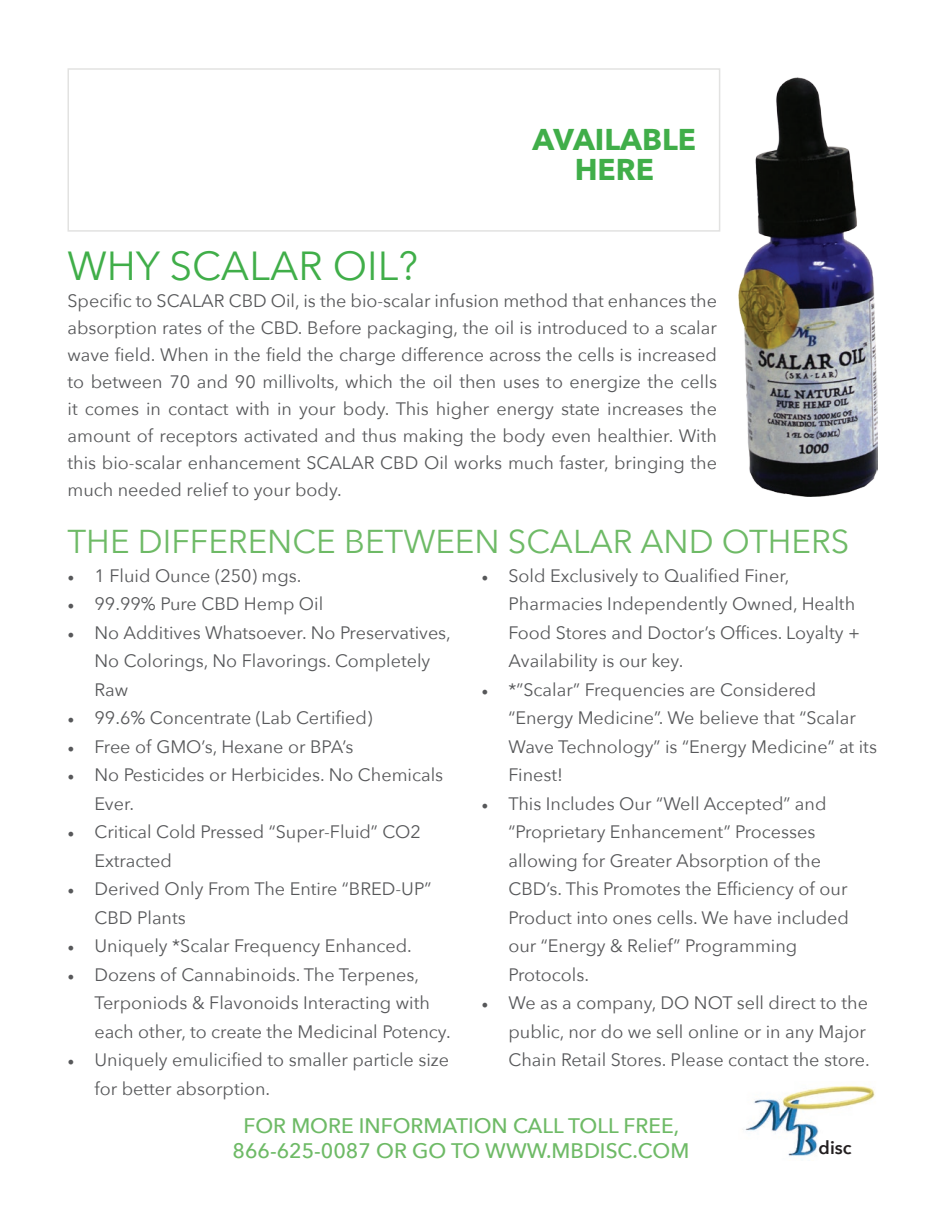
<style>
.page{position:relative;width:945px;height:1215px;background:#fff}
.page>*{position:absolute;margin:0;border:0;box-sizing:border-box;transform-origin:0 0}
.t1{font:40.5px "Avenir Next";color:#40ae49}
.t2{font:33px "Avenir Next";color:#6eba66}
.t3{font:700 30px/30px "Avenir Next";color:#40ae49;text-align:center}
.t4{font:500 21px/25.2px "Avenir Next";color:#6eba66;text-align:center}
.t5{font:18px/28.5px "Avenir Next";color:#57585a}
.t6{font:600 18px "Avenir Next";color:#231f20}
.s1{font-family:"Minion Pro"}
</style>
<div class="page">
<img style="left:738px;top:77px;width:140px;height:419px">
<img style="left:745px;top:1085px;width:130px;height:71px">
<div style="left:68px;top:68px;width:652px;height:164px;background:#fff;border:2px solid #e2e2e1"></div>
<h3 class="t3" style="left:533px;top:124px;width:165px">AVAILABLE<br>HERE</h3>
<h1 class="t1" style="left:68px;top:231px;width:352px">WHY SCALAR OIL?</h1>
<p class="t5" style="left:68px;top:286px;width:651px;line-height:27px;text-align:justify">Specific to SCALAR CBD Oil, is the bio-scalar infusion method that enhances the absorption rates of the CBD. Before packaging, the oil is introduced to a scalar wave field. When in the field the charge difference across the cells is increased to between 70 and 90 millivolts, which the oil then uses to energize the cells it comes in contact with in your body. This higher energy state increases the amount of receptors activated and thus making the body even healthier. With this bio-scalar enhancement SCALAR CBD Oil works much faster, bringing the much needed relief to your body.</p>
<h2 class="t2" style="left:68px;top:513px;width:783px">THE DIFFERENCE BETWEEN SCALAR AND OTHERS</h2>
<p class="t5" style="left:68px;top:561px;width:236px"><span class="s1">•</span> 1 Fluid Ounce (250) mgs.</p>
<p class="t5" style="left:68px;top:589px;width:257px"><span class="s1">•</span> 99.99% Pure CBD Hemp Oil</p>
<p class="t5" style="left:94px;top:617px;width:358px;text-indent:-27px"><span class="s1">•</span> No Additives Whatsoever. No Preservatives,<br>No Colorings, No Flavorings. Completely<br>Raw</p>
<p class="t5" style="left:68px;top:703px;width:306px"><span class="s1">•</span> 99.6% Concentrate (Lab Certified)</p>
<p class="t5" style="left:68px;top:731px;width:287px"><span class="s1">•</span> Free of GMO’s, Hexane or BPA’s</p>
<p class="t5" style="left:94px;top:760px;width:350px;text-indent:-27px"><span class="s1">•</span> No Pesticides or Herbicides. No Chemicals<br>Ever.</p>
<p class="t5" style="left:94px;top:817px;width:328px;text-indent:-27px"><span class="s1">•</span> Critical Cold Pressed “Super-Fluid” CO2<br>Extracted</p>
<p class="t5" style="left:94px;top:874px;width:338px;text-indent:-27px"><span class="s1">•</span> Derived Only From The Entire “BRED-UP”<br>CBD Plants</p>
<p class="t5" style="left:68px;top:931px;width:346px"><span class="s1">•</span> Uniquely *Scalar Frequency Enhanced.</p>
<p class="t5" style="left:94px;top:959px;width:358px;text-indent:-27px"><span class="s1">•</span> Dozens of Cannabinoids. The Terpenes,<br>Terponiods &amp; Flavonoids Interacting with each other, to create the Medicinal Potency.</p>
<p class="t5" style="left:94px;top:1045px;width:356px;text-indent:-27px"><span class="s1">•</span> Uniquely emulicified to smaller particle size for better absorption.</p>
<p class="t5" style="left:508px;top:560px;width:353px;text-indent:-27px"><span class="s1">•</span> Sold Exclusively to Qualified Finer, Pharmacies Independently Owned, Health Food Stores and Doctor’s Offices. Loyalty + Availability is our key.</p>
<p class="t5" style="left:508px;top:674px;width:370px;text-indent:-27px"><span class="s1">•</span> *”Scalar” Frequencies are Considered “Energy Medicine”. We believe that “Scalar Wave Technology” is “Energy Medicine” at its Finest!</p>
<p class="t5" style="left:508px;top:788px;width:342px;text-indent:-27px"><span class="s1">•</span> This Includes Our “Well Accepted” and “Proprietary Enhancement” Processes allowing for Greater Absorption of the CBD’s. This Promotes the Efficiency of our Product into ones cells. We have included our “Energy &amp; Relief” Programming Protocols.</p>
<p class="t5" style="left:508px;top:988px;width:363px;text-indent:-27px"><span class="s1">•</span> We as a company, DO NOT sell direct to the public, nor do we sell online or in any Major<br>Chain Retail Stores. Please contact the store.</p>
<p class="t4" style="left:233px;top:1112px;width:458px">FOR MORE INFORMATION CALL TOLL FREE,<br>866-625-0087 OR GO TO WWW.MBDISC.COM</p>
<p class="t6" style="left:819px;top:1132px;width:35px">disc</p>
</div>
